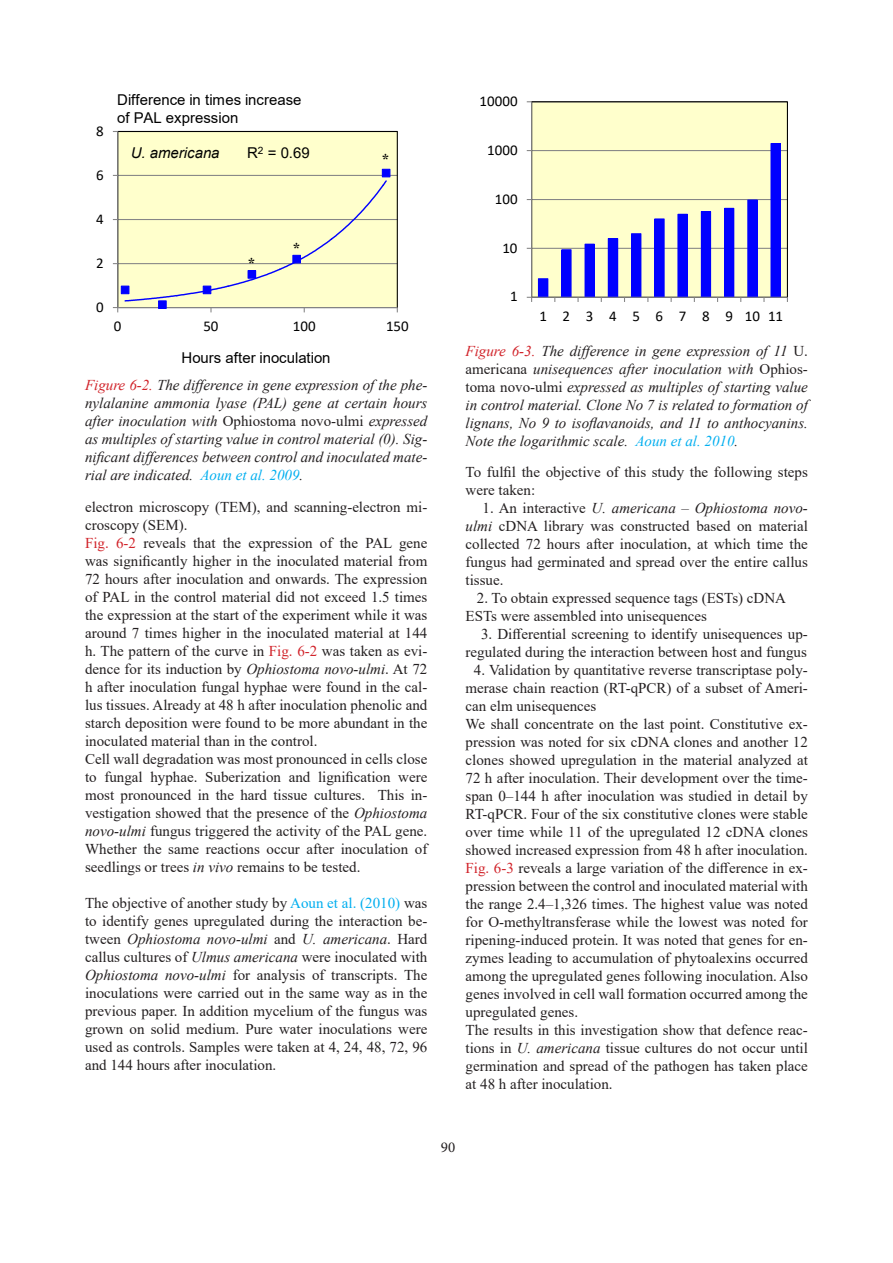
<style>
.page{position:relative;width:893px;height:1263px;background:#fff}
.page>*{position:absolute;margin:0;border:0;box-sizing:border-box;transform-origin:0 0}
.t1{font:15px/18px "Times New Roman";color:#231f20;text-align:justify}
.t2{font:italic 15px/18px "Times New Roman";color:#231f20;text-align:justify}
.t3{font:15px/18px "Arial";color:#000}
.t4{font:15px "Calibri";letter-spacing:.01em;color:#000}
.t5{font:15px "Calibri";letter-spacing:1.05em;color:#000}
.t6{font:italic 15px "Arial";color:#000}
.t7{font:700 15px "Times New Roman";color:#000}
.t8{font:15px "Minion Pro";color:#231f20}
.s1{color:#d1232a}
.s2{font-style:normal}
.s3{color:#00aeef}
.s4{font-style:italic}
</style>
<div class="page">
<div style="left:118px;top:131px;width:279px;height:177px;background:#ffc"></div>
<hr style="left:118px;top:263px;width:279px;height:1px;background:#868686">
<hr style="left:118px;top:219px;width:279px;height:1px;background:#868686">
<hr style="left:118px;top:175px;width:279px;height:1px;background:#868686">
<hr style="left:117px;top:131px;width:1px;height:177px;background:#868686">
<hr style="left:118px;top:307px;width:279px;height:1px;background:#868686">
<div style="left:382px;top:169px;width:8px;height:8px;background:#00f;border:1px solid #00f"></div>
<svg style="left:113px;top:175px;width:275px;height:137px"></svg>
<div style="left:532px;top:102px;width:255px;height:195px;background:#ffc"></div>
<hr style="left:532px;top:248px;width:255px;height:1px;background:#868686">
<hr style="left:532px;top:199px;width:255px;height:1px;background:#868686">
<hr style="left:532px;top:150px;width:255px;height:1px;background:#868686">
<div style="left:531px;top:101px;width:257px;height:197px;border:1px solid #000"></div>
<div style="left:538px;top:279px;width:10px;height:18px;background:#00f"></div>
<div style="left:538px;top:278px;width:10px;height:20px;border:1px solid #00f"></div>
<div style="left:562px;top:250px;width:9px;height:47px;background:#00f"></div>
<div style="left:561px;top:249px;width:11px;height:49px;border:1px solid #00f"></div>
<div style="left:585px;top:244px;width:9px;height:53px;background:#00f"></div>
<div style="left:585px;top:244px;width:10px;height:54px;border:1px solid #00f"></div>
<div style="left:608px;top:239px;width:10px;height:58px;background:#00f"></div>
<div style="left:631px;top:234px;width:10px;height:63px;background:#00f"></div>
<div style="left:655px;top:219px;width:9px;height:78px;background:#00f"></div>
<div style="left:654px;top:218px;width:11px;height:80px;border:1px solid #00f"></div>
<div style="left:678px;top:214px;width:9px;height:83px;background:#00f"></div>
<div style="left:677px;top:214px;width:11px;height:84px;border:1px solid #00f"></div>
<div style="left:701px;top:212px;width:10px;height:85px;background:#00f"></div>
<div style="left:725px;top:208px;width:9px;height:89px;background:#00f"></div>
<div style="left:724px;top:208px;width:10px;height:90px;border:1px solid #00f"></div>
<div style="left:748px;top:200px;width:9px;height:97px;background:#00f"></div>
<div style="left:747px;top:200px;width:11px;height:98px;border:1px solid #00f"></div>
<div style="left:771px;top:144px;width:9px;height:153px;background:#00f"></div>
<div style="left:770px;top:143px;width:11px;height:155px;border:1px solid #00f"></div>
<hr style="left:531px;top:102px;width:1px;height:195px;background:#868686">
<hr style="left:532px;top:297px;width:255px;height:1px;background:#868686">
<p class="t4" style="left:96px;top:120px;width:9px">8</p>
<p class="t4" style="left:96px;top:164px;width:9px">6</p>
<p class="t4" style="left:96px;top:208px;width:9px">4</p>
<p class="t4" style="left:96px;top:252px;width:9px">2</p>
<p class="t3" style="left:117px;top:91px;width:186px">Difference in times increase of PAL expression</p>
<p class="t6" style="left:131px;top:143px;width:90px">U. americana</p>
<p class="t3" style="left:247px;top:144px;width:64px">R<sup>2</sup> = 0.69</p>
<p class="t7" style="left:248px;top:252px;width:9px">*</p>
<p class="t7" style="left:293px;top:237px;width:9px">*</p>
<p class="t7" style="left:382px;top:148px;width:9px">*</p>
<p class="t4" style="left:96px;top:296px;width:9px">0</p>
<p class="t4" style="left:114px;top:316px;width:9px">0</p>
<p class="t4" style="left:203px;top:316px;width:17px">50</p>
<p class="t4" style="left:293px;top:316px;width:24px">100</p>
<p class="t4" style="left:386px;top:316px;width:24px">150</p>
<p class="t3" style="left:182px;top:348px;width:151px">Hours after inoculation</p>
<p class="t2" style="left:85px;top:376px;width:344px"><span class="s1">Figure 6-2.</span> The difference in gene expression of the phe&shy;nylalanine ammonia lyase (PAL) gene at certain hours after inoculation with <span class="s2">Ophiostoma novo-ulmi</span> expressed as multiples of starting value in control material (0). Sig&shy;nificant differences between control and inoculated mate&shy;rial are indicated. <span class="s3">Aoun et al. 2009</span>.</p>
<p class="t1" style="left:85px;top:498px;width:344px">electron microscopy (TEM), and scanning-electron mi&shy;croscopy (SEM).</p>
<p class="t1" style="left:85px;top:534px;width:344px"><span class="s1">Fig. 6-2</span> reveals that the expression of the PAL gene was significantly higher in the inoculated material from 72 hours after inoculation and onwards. The expression of PAL in the control material did not exceed 1.5 times the expression at the start of the experiment while it was around 7 times higher in the inoculated material at 144 h. The pattern of the curve in <span class="s1">Fig. 6-2</span> was taken as evi&shy;dence for its induction by <span class="s4">Ophiostoma novo-ulmi</span>. At 72 h after inoculation fungal hyphae were found in the cal&shy;lus tissues. Already at 48 h after inoculation phenolic and starch deposition were found to be more abundant in the inoculated material than in the control.</p>
<p class="t1" style="left:85px;top:750px;width:344px">Cell wall degradation was most pronounced in cells close to fungal hyphae. Suberization and lignification were most pronounced in the hard tissue cultures. This in&shy;vestigation showed that the presence of the <span class="s4">Ophiostoma novo-ulmi</span> fungus triggered the activity of the PAL gene.<br>Whether the same reactions occur after inoculation of seedlings or trees <span class="s4">in vivo</span> remains to be tested.</p>
<p class="t1" style="left:85px;top:894px;width:344px">The objective of another study by <span class="s3">Aoun et al. (2010)</span> was to identify genes upregulated during the interaction be&shy;tween <span class="s4">Ophiostoma novo-ulmi</span> and <span class="s4">U. americana</span>. Hard callus cultures of <span class="s4">Ulmus americana</span> were inoculated with <span class="s4">Ophiostoma novo-ulmi</span> for analysis of transcripts. The inoculations were carried out in the same way as in the previous paper. In addition mycelium of the fungus was grown on solid medium. Pure water inoculations were used as controls. Samples were taken at 4, 24, 48, 72, 96 and 144 hours after inoculation.</p>
<p class="t4" style="left:480px;top:90px;width:39px">10000</p>
<p class="t4" style="left:487px;top:139px;width:32px">1000</p>
<p class="t4" style="left:495px;top:188px;width:24px">100</p>
<p class="t4" style="left:502px;top:237px;width:17px">10</p>
<p class="t4" style="left:510px;top:286px;width:9px">1</p>
<p class="t5" style="left:539px;top:306px;width:245px">1234567891011</p>
<p class="t2" style="left:466px;top:342px;width:344px"><span class="s1">Figure 6-3.</span> The difference in gene expression of 11 <span class="s2">U. americana</span> unisequences after inoculation with <span class="s2">Ophios&shy;toma novo-ulmi</span> expressed as multiples of starting value in control material. Clone No 7 is related to formation of lignans, No 9 to isoflavanoids, and 11 to anthocyanins.<br>Note the logarithmic scale. <span class="s3">Aoun et al. 2010</span>.</p>
<p class="t1" style="left:466px;top:462px;width:344px">To fulfil the objective of this study the following steps were taken:</p>
<p class="t1" style="left:466px;top:498px;width:344px;text-indent:17px">1. An interactive <span class="s4">U. americana – Ophiostoma novo&shy;ulmi</span> cDNA library was constructed based on material collected 72 hours after inoculation, at which time the fungus had germinated and spread over the entire callus tissue.</p>
<p class="t1" style="left:477px;top:588px;width:311px">2. To obtain expressed sequence tags (ESTs) cDNA</p>
<p class="t1" style="left:466px;top:606px;width:243px">ESTs were assembled into unisequences</p>
<p class="t1" style="left:466px;top:624px;width:344px;text-align:right">3. Differential screening to identify unisequences up&shy;regulated during the interaction between host and fungus</p>
<p class="t1" style="left:466px;top:660px;width:344px;text-indent:8px">4. Validation by quantitative reverse transcriptase poly&shy;merase chain reaction (RT-qPCR) of a subset of Ameri&shy;can elm unisequences</p>
<p class="t1" style="left:466px;top:714px;width:344px">We shall concentrate on the last point. Constitutive ex&shy;pression was noted for six cDNA clones and another 12 clones showed upregulation in the material analyzed at 72 h after inoculation. Their development over the time&shy;span 0–144 h after inoculation was studied in detail by RT-qPCR. Four of the six constitutive clones were stable over time while 11 of the upregulated 12 cDNA clones showed increased expression from 48 h after inoculation.<br><span class="s1">Fig. 6-3</span> reveals a large variation of the difference in ex&shy;pression between the control and inoculated material with the range 2.4–1,326 times. The highest value was noted for O-methyltransferase while the lowest was noted for ripening-induced protein. It was noted that genes for en&shy;zymes leading to accumulation of phytoalexins occurred among the upregulated genes following inoculation. Also genes involved in cell wall formation occurred among the upregulated genes.</p>
<p class="t1" style="left:466px;top:1020px;width:344px">The results in this investigation show that defence reac&shy;tions in <span class="s4">U. americana</span> tissue cultures do not occur until germination and spread of the pathogen has taken place at 48 h after inoculation.</p>
<p class="t8" style="left:441px;top:1137px;width:16px">90</p>
</div>
